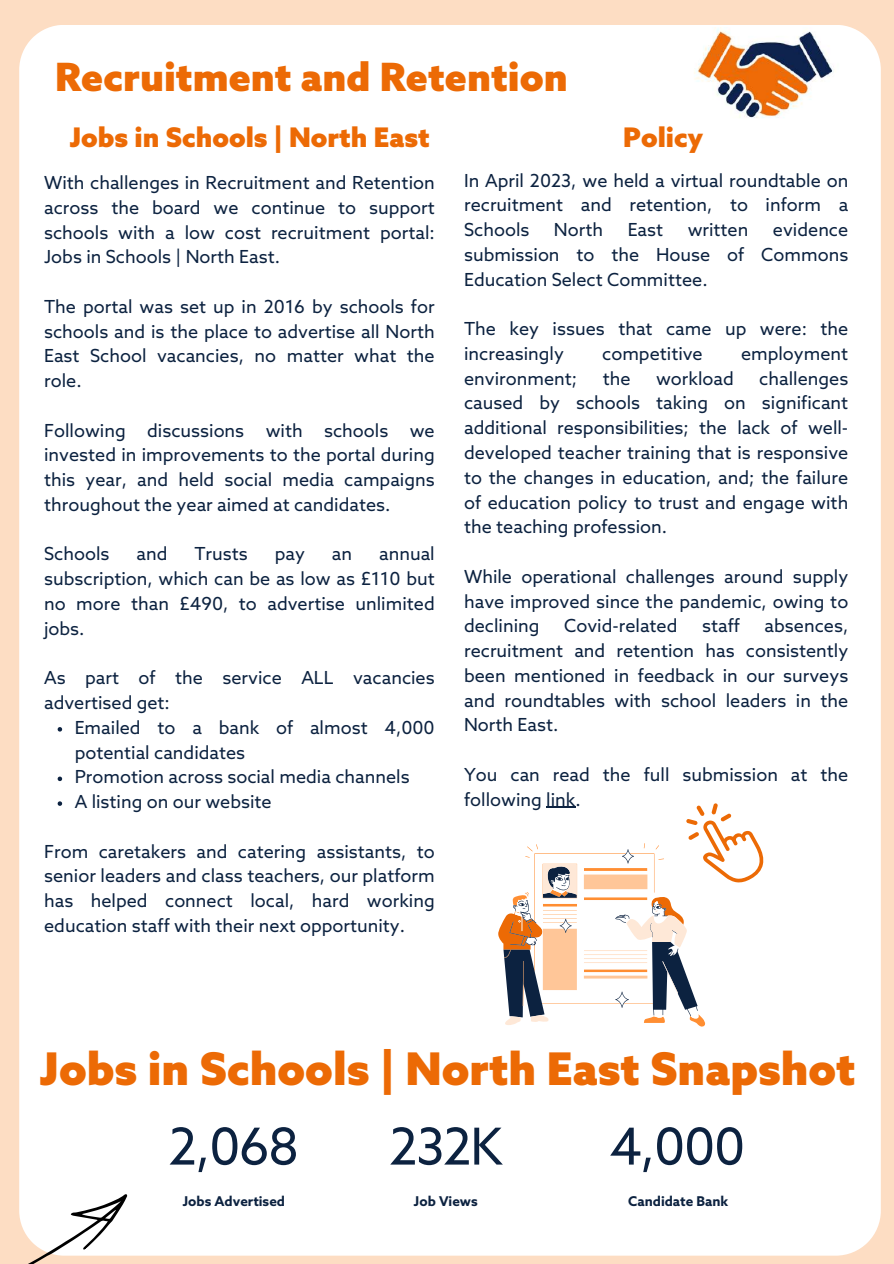
<style>
.page{position:relative;width:894px;height:1264px;background:#fff}
.page>*{position:absolute;margin:0;border:0;box-sizing:border-box;transform-origin:0 0}
.t1{font:51px "Azo Sans";letter-spacing:-.03em;color:#0c2240}
.t2{font:900 45px "Azo Sans";color:#ec6a05}
.t3{font:900 39px "Azo Sans";color:#ec6a05}
.t4{font:900 27px "Azo Sans";color:#ec6a05}
.t5{font:18px/24.8px "Azo Sans";color:#0c2240;text-align:justify}
.t6{font:700 13.5px "Azo Sans";color:#0c2240}
</style>
<div class="page">
<div style="left:0;top:0;width:893px;height:1263px;background:#fdddc3"></div>
<div style="left:19px;top:25px;width:861px;height:1230px;background:#fff"></div>
<svg style="left:19px;top:1149px;width:120px;height:114px;background:#f1eeeb"></svg>
<svg style="left:58px;top:727px;width:4px;height:4px"></svg>
<svg style="left:58px;top:776px;width:4px;height:5px"></svg>
<svg style="left:58px;top:801px;width:4px;height:4px"></svg>
<svg style="left:497px;top:803px;width:266px;height:224px;background:#ece4de"></svg>
<img style="left:685px;top:28px;width:159px;height:97px">
<h3 class="t3" style="left:55px;top:57px;width:514px">Recruitment and Retention</h3>
<h3 class="t4" style="left:70px;top:124px;width:361px">Jobs in Schools | North East</h3>
<h3 class="t4" style="left:623px;top:124px;width:81px">Policy</h3>
<p class="t5" style="left:44px;top:172px;width:392px">With challenges in Recruitment and Retention across the board we continue to support schools with a low cost recruitment portal:<br>Jobs in Schools | North East.</p>
<p class="t5" style="left:44px;top:295px;width:392px">The portal was set up in 2016 by schools for schools and is the place to advertise all North East School vacancies, no matter what the role.</p>
<p class="t5" style="left:44px;top:419px;width:392px">Following discussions with schools we invested in improvements to the portal during this year, and held social media campaigns throughout the year aimed at candidates.</p>
<p class="t5" style="left:44px;top:543px;width:67px">Schools</p>
<p class="t5" style="left:136px;top:543px;width:32px">and</p>
<p class="t5" style="left:194px;top:543px;width:55px">Trusts</p>
<p class="t5" style="left:275px;top:543px;width:32px">pay</p>
<p class="t5" style="left:332px;top:543px;width:22px">an</p>
<p class="t5" style="left:44px;top:543px;width:392px;text-indent:335px">annual subscription, which can be as low as £110 but no more than £490, to advertise unlimited jobs.</p>
<p class="t5" style="left:44px;top:667px;width:392px">As part of the service ALL vacancies advertised get:</p>
<p class="t5" style="left:75px;top:716px;width:361px;text-align:left">Emailed to a bank of almost 4,000 potential candidates<br>Promotion across social media channels<br>A listing on our website</p>
<p class="t5" style="left:44px;top:840px;width:392px">From caretakers and catering assistants, to senior leaders and class teachers, our platform has helped connect local, hard working education staff with their next opportunity.</p>
<p class="t5" style="left:464px;top:169px;width:385px">In April 2023, we held a virtual roundtable on recruitment and retention, to inform a Schools</p>
<p class="t5" style="left:464px;top:219px;width:385px;text-indent:309px">evidence submission to the House of Commons Education Select Committee.</p>
<p class="t5" style="left:464px;top:318px;width:385px">The key issues that came up were: the increasingly</p>
<p class="t5" style="left:554px;top:219px;width:51px">North</p>
<p class="t5" style="left:627px;top:219px;width:37px">East</p>
<p class="t5" style="left:687px;top:219px;width:62px">written</p>
<p class="t5" style="left:602px;top:343px;width:102px">competitive</p>
<p class="t5" style="left:740px;top:343px;width:109px">employment</p>
<p class="t5" style="left:464px;top:367px;width:385px;text-indent:295px">challenges caused by schools taking on significant additional responsibilities; the lack of well&shy;developed teacher training that is responsive to the changes in education, and; the failure of education policy to trust and engage with the teaching profession.</p>
<p class="t5" style="left:464px;top:565px;width:385px">While operational challenges around supply have improved since the pandemic, owing to declining</p>
<p class="t5" style="left:464px;top:367px;width:115px">environment;</p>
<p class="t5" style="left:602px;top:367px;width:29px">the</p>
<p class="t5" style="left:655px;top:367px;width:79px">workload</p>
<p class="t5" style="left:564px;top:615px;width:115px">Covid-related</p>
<p class="t5" style="left:702px;top:615px;width:39px">staff</p>
<p class="t5" style="left:464px;top:615px;width:385px;text-indent:300px">absences, recruitment and retention has consistently been mentioned in feedback in our surveys and roundtables with school leaders in the North East.</p>
<p class="t5" style="left:464px;top:763px;width:385px">You can read the full submission at the following link.</p>
<h2 class="t2" style="left:40px;top:1045px;width:817px">Jobs in Schools | North East Snapshot</h2>
<h1 class="t1" style="left:168px;top:1120px;width:132px">2,068</h1>
<p class="t6" style="left:183px;top:1193px;width:104px">Jobs Advertised</p>
<h1 class="t1" style="left:389px;top:1120px;width:115px">232K</h1>
<p class="t6" style="left:414px;top:1193px;width:65px">Job Views</p>
<h1 class="t1" style="left:609px;top:1120px;width:138px">4,000</h1>
<p class="t6" style="left:628px;top:1193px;width:102px">Candidate Bank</p>
</div>
